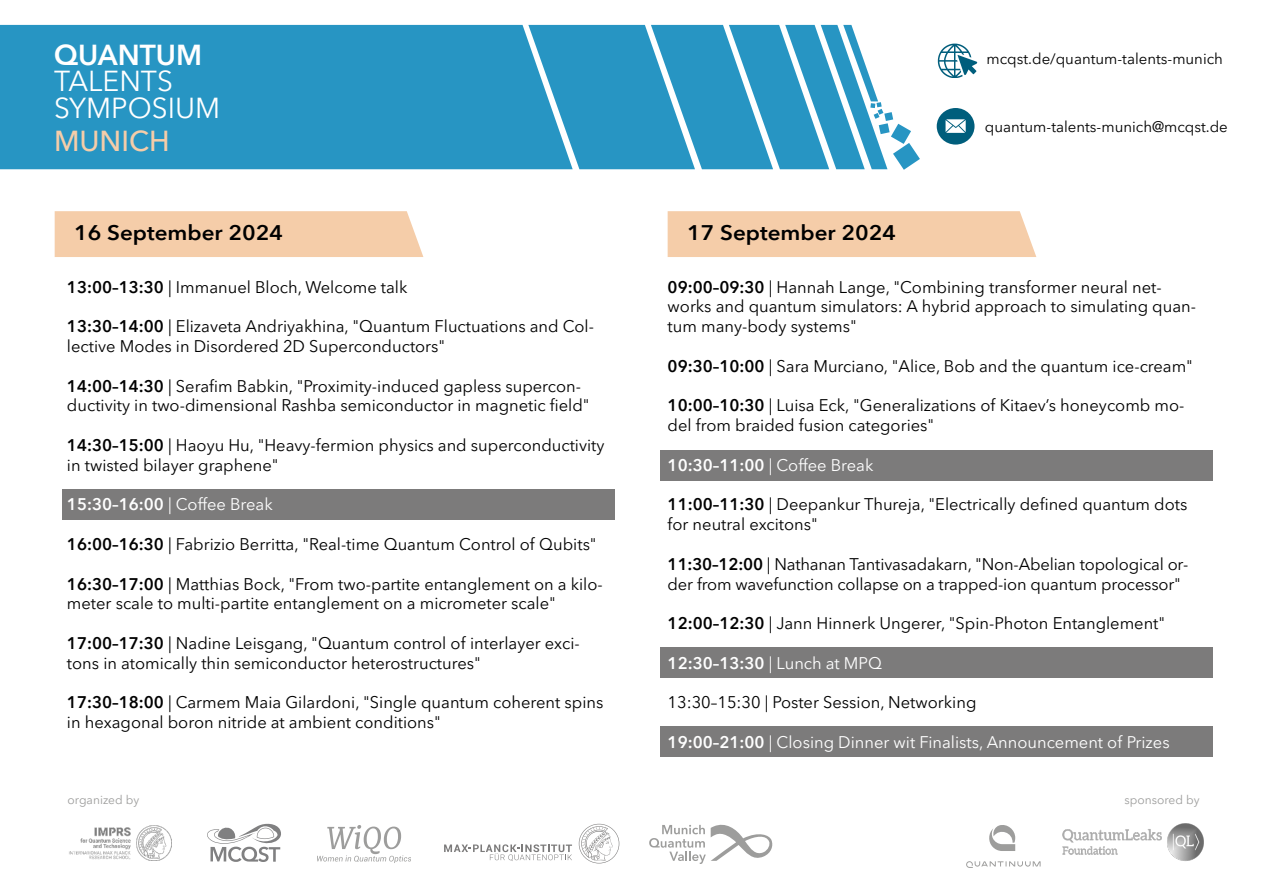
<style>
.page{position:relative;width:1263px;height:893px;background:#fff}
.page>*{position:absolute;margin:0;border:0;box-sizing:border-box;transform-origin:0 0}
.t1{font:28.2px/26.7px "Avenir Next W1 G";color:#fff}
.t2{font:600 28.2px "Avenir Next W1 G";color:#fff}
.t3{font:500 28.2px "Avenir Next W1 G";color:#f5cda9}
.t4{font:600 20.7px "Avenir Next W1 G";color:#000;scale:1.08 1}
.t5{font:16.5px/19.8px "Avenir Next W1 G";color:#000}
.t6{font:16.5px "Avenir Next W1 G";color:#fff}
.t7{font:600 16.5px "Avenir Next W1 G";color:#fff}
.t8{font:15px "Avenir Next W1 G";color:#000}
.t9{font:12px "Avenir Next W1 G";color:#9d9d9c}
.s1{font-weight:600}
.s2{font-weight:400}
</style>
<div class="page">
<div style="left:660px;top:648px;width:553px;height:30px;background:#7c7b7b"></div>
<div style="left:660px;top:726px;width:553px;height:31px;background:#7c7b7b"></div>
<div style="left:660px;top:450px;width:553px;height:30px;background:#7c7b7b"></div>
<div style="left:62px;top:489px;width:552px;height:31px;background:#7c7b7b"></div>
<div style="left:0;top:25px;width:528px;height:144px;background:#2795c3"></div>
<div style="left:55px;top:211px;width:368px;height:46px;background:#f5cda9"></div>
<svg style="left:938px;top:44px;width:39px;height:34px"></svg>
<svg style="left:937px;top:108px;width:37px;height:37px"></svg>
<div style="left:668px;top:211px;width:368px;height:46px;background:#f5cda9"></div>
<svg style="left:528px;top:25px;width:392px;height:145px"></svg>
<img style="left:69px;top:825px;width:103px;height:36px">
<svg style="left:207px;top:824px;width:74px;height:38px"></svg>
<svg style="left:649px;top:825px;width:123px;height:39px"></svg>
<svg style="left:318px;top:825px;width:93px;height:38px"></svg>
<svg style="left:579px;top:824px;width:40px;height:39px"></svg>
<svg style="left:444px;top:844px;width:128px;height:17px"></svg>
<svg style="left:966px;top:861px;width:74px;height:7px"></svg>
<svg style="left:989px;top:825px;width:26px;height:26px"></svg>
<img style="left:1062px;top:823px;width:142px;height:38px">
<h1 class="t2" style="left:54px;top:32px;width:150px">QUANTUM</h1>
<h1 class="t1" style="left:54px;top:66px;width:168px">TALENTS<br>SYMPOSIUM</h1>
<h1 class="t3" style="left:54px;top:119px;width:117px">MUNICH</h1>
<p class="t4" style="left:74px;top:216px;width:195px">16 September 2024</p>
<p class="t5" style="left:67px;top:275px;width:342px"><span class="s1">13:00–13:30</span> | Immanuel Bloch, Welcome talk</p>
<p class="t5" style="left:67px;top:315px;width:529px"><span class="s1">13:30–14:00</span> | Elizaveta Andriyakhina, "Quantum Fluctuations and Col&shy;lective Modes in Disordered 2D Superconductors"</p>
<p class="t5" style="left:67px;top:374px;width:524px"><span class="s1">14:00–14:30</span> | Serafim Babkin, "Proximity-induced gapless supercon&shy;ductivity in two-dimensional Rashba semiconductor in magnetic field"</p>
<p class="t5" style="left:67px;top:434px;width:539px"><span class="s1">14:30–15:00</span> | Haoyu Hu, "Heavy-fermion physics and superconductivity in twisted bilayer graphene"</p>
<p class="t6" style="left:67px;top:491px;width:207px"><span class="s1">15:30–16:00</span> | Coffee Break</p>
<p class="t5" style="left:67px;top:533px;width:531px"><span class="s1">16:00–16:30</span> | Fabrizio Berritta, "Real-time Quantum Control of Qubits"</p>
<p class="t5" style="left:67px;top:572px;width:537px"><span class="s1">16:30–17:00</span> | Matthias Bock, "From two-partite entanglement on a kilo&shy;meter scale to multi-partite entanglement on a micrometer scale"</p>
<p class="t5" style="left:67px;top:632px;width:514px"><span class="s1">17:00–17:30</span> | Nadine Leisgang, "Quantum control of interlayer exci&shy;tons in atomically thin semiconductor heterostructures"</p>
<p class="t5" style="left:67px;top:691px;width:538px"><span class="s1">17:30–18:00</span> | Carmem Maia Gilardoni, "Single quantum coherent spins in hexagonal boron nitride at ambient conditions"</p>
<p class="t8" style="left:986px;top:47px;width:238px">mcqst.de/quantum-talents-munich</p>
<p class="t4" style="left:687px;top:216px;width:195px">17 September 2024</p>
<p class="t8" style="left:985px;top:114px;width:244px">quantum-talents-munich@mcqst.de</p>
<p class="t5" style="left:668px;top:275px;width:530px"><span class="s1">09:00–09:30</span> | Hannah Lange, "Combining transformer neural net&shy;works and quantum simulators: A hybrid approach to simulating quan&shy;tum many-body systems"</p>
<p class="t5" style="left:668px;top:355px;width:527px"><span class="s1">09:30–10:00</span> | Sara Murciano, "Alice, Bob and the quantum ice-cream"</p>
<p class="t5" style="left:668px;top:394px;width:518px"><span class="s1">10:00–10:30</span> | Luisa Eck, "Generalizations of Kitaev’s honeycomb mo&shy;del from braided fusion categories"</p>
<p class="t6" style="left:668px;top:452px;width:207px"><span class="s1">10:30–11:00</span> | Coffee Break</p>
<p class="t5" style="left:668px;top:493px;width:521px"><span class="s1">11:00–11:30</span> | Deepankur Thureja, "Electrically defined quantum dots for neutral excitons"</p>
<p class="t5" style="left:668px;top:553px;width:522px"><span class="s1">11:30–12:00</span> | Nathanan Tantivasadakarn, "Non-Abelian topological or&shy;der from wavefunction collapse on a trapped-ion quantum processor"</p>
<p class="t5" style="left:668px;top:612px;width:499px"><span class="s1">12:00–12:30</span> | Jann Hinnerk Ungerer, "Spin-Photon Entanglement"</p>
<p class="t7" style="left:668px;top:650px;width:216px">12:30–13:30 <span class="s2">| Lunch at MPQ</span></p>
<p class="t5" style="left:668px;top:691px;width:310px">13:30–15:30 | Poster Session, Networking</p>
<p class="t6" style="left:668px;top:729px;width:503px"><span class="s1">19:00–21:00</span> | Closing Dinner wit Finalists, Announcement of Prizes</p>
<p class="t9" style="left:68px;top:790px;width:73px">organized by</p>
<p class="t9" style="left:1124px;top:790px;width:77px">sponsored by</p>
</div>
